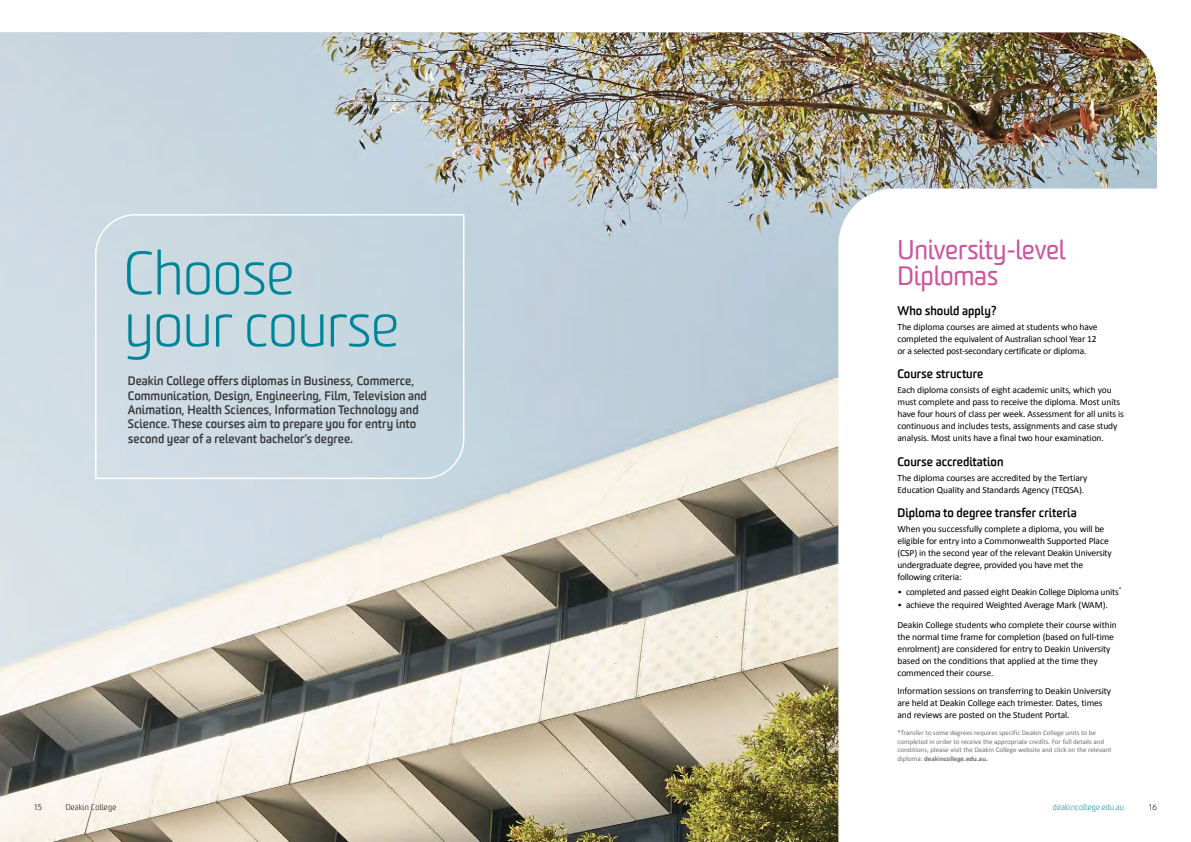
<style>
.page{position:relative;width:1191px;height:842px;background:#fff}
.page>*{position:absolute;margin:0;border:0;box-sizing:border-box;transform-origin:0 0}
.t1{font:300 58.8px/52px "Worldly";letter-spacing:-.01em;color:#008598}
.t2{font:26px/26px "Worldly";letter-spacing:-.01em;color:#ce539e}
.t3{font:700 12px/14.4px "Worldly";color:#383839}
.t4{font:700 12px "Worldly";color:#000}
.t5{font:9.5px/12px "Calibri";letter-spacing:-.01em;color:#000}
.t6{font:300 8px "Worldly";letter-spacing:.03em;color:#008598}
.t7{font:300 8px "Worldly";letter-spacing:.03em;color:#000}
.t8{font:7px/8.5px "Calibri";color:#6d6e71}
.s1{font-weight:300}
.s2{font-weight:700}
</style>
<div class="page">
<img style="left:0;top:32px;width:1157px;height:810px">
<svg style="left:838px;top:189px;width:319px;height:653px"></svg>
<svg style="left:94px;top:213px;width:371px;height:267px;background:#cad9e1"></svg>
<h1 class="t1" style="left:124px;top:249px;width:277px">Choose your course</h1>
<p class="t3" style="left:128px;top:374px;width:300px">Deakin College offers diplomas in Business, Commerce, Communication, Design, Engineering, Film, Television and Animation, Health Sciences, Information Technology and Science. These courses aim to prepare you for entry into second year of a relevant bachelor’s degree.</p>
<h2 class="t2" style="left:897px;top:238px;width:170px">University-level<br>Diplomas</h2>
<p class="t4" style="left:897px;top:303px;width:101px">Who should apply?</p>
<p class="t5" style="left:897px;top:321px;width:202px">The diploma courses are aimed at students who have completed the equivalent of Australian school Year 12 or a selected post-secondary certificate or diploma.</p>
<p class="t4" style="left:897px;top:367px;width:87px">Course structure</p>
<p class="t5" style="left:897px;top:384px;width:228px">Each diploma consists of eight academic units, which you must complete and pass to receive the diploma. Most units have four hours of class per week. Assessment for all units is continuous and includes tests, assignments and case study analysis. Most units have a final two hour examination.</p>
<p class="t4" style="left:897px;top:454px;width:107px">Course accreditation</p>
<p class="t5" style="left:897px;top:471px;width:191px">The diploma courses are accredited by the Tertiary<br>Education Quality and Standards Agency (TEQSA).</p>
<p class="t4" style="left:897px;top:505px;width:181px">Diploma to degree transfer criteria</p>
<p class="t5" style="left:897px;top:522px;width:216px">When you successfully complete a diploma, you will be eligible for entry into a Commonwealth Supported Place (CSP) in the second year of the relevant Deakin University undergraduate degree, provided you have met the following criteria:</p>
<p class="t5" style="left:897px;top:585px;width:226px"><span class="s1">•</span> completed and passed eight Deakin College Diploma units<sup>*</sup></p>
<p class="t5" style="left:897px;top:594px;width:221px;line-height:20.5px"><span class="s1">•</span> achieve the required Weighted Average Mark (WAM).<br>Deakin College students who complete their course within</p>
<p class="t5" style="left:897px;top:631px;width:218px">the normal time frame for completion (based on full-time enrolment) are considered for entry to Deakin University based on the conditions that applied at the time they commenced their course.</p>
<p class="t5" style="left:897px;top:685px;width:215px">Information sessions on transferring to Deakin University are held at Deakin College each trimester. Dates, times and reviews are posted on the Student Portal.</p>
<p class="t8" style="left:897px;top:728px;width:215px">*Transfer to some degrees requires specific Deakin College units to be completed in order to receive the appropriate credits. For full details and conditions, please visit the Deakin College website and click on the relevant diploma: <span class="s2">deakincollege.edu.au.</span></p>
<p class="t7" style="left:34px;top:802px;width:9px">15</p>
<p class="t7" style="left:66px;top:802px;width:52px">Deakin College</p>
<p class="t6" style="left:1053px;top:802px;width:73px">deakincollege.edu.au</p>
<p class="t7" style="left:1149px;top:802px;width:10px">16</p>
</div>
